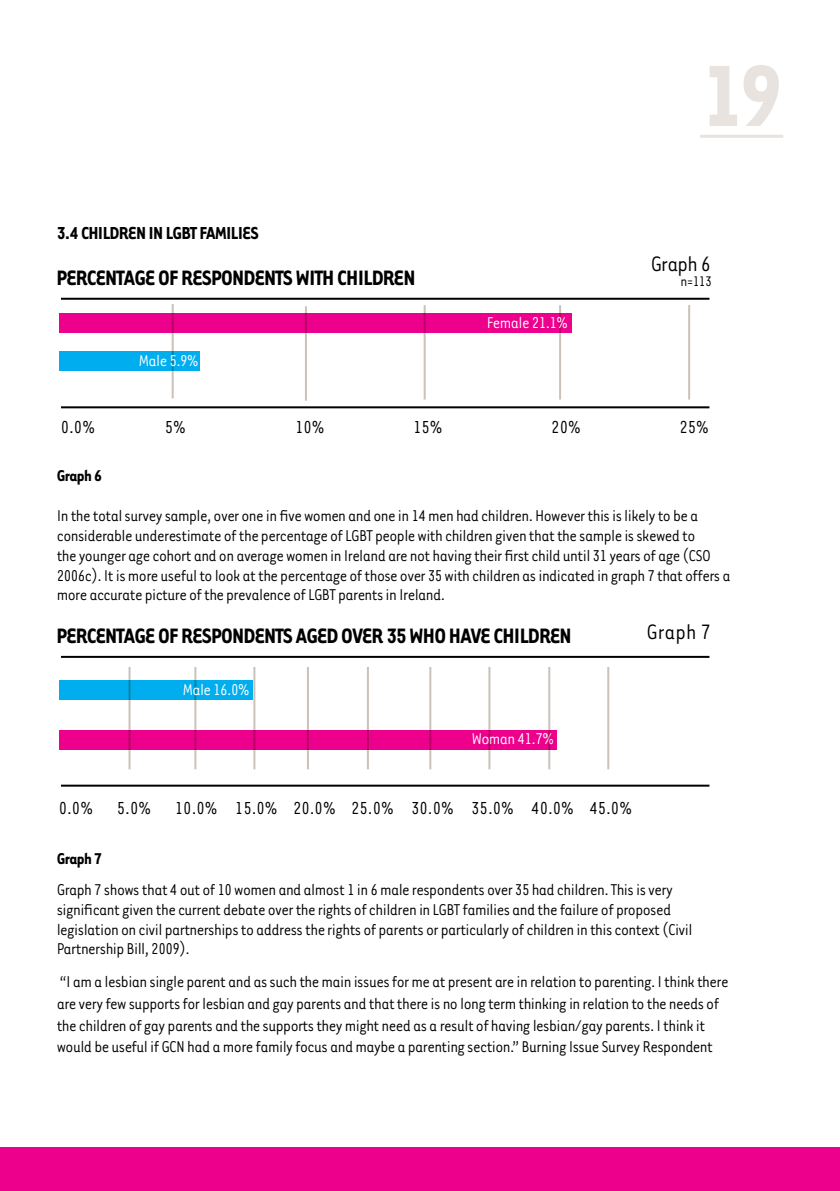
<style>
.page{position:relative;width:840px;height:1191px;background:#fff}
.page>*{position:absolute;margin:0;border:0;box-sizing:border-box;transform-origin:0 0}
.t1{font:700 100px "Tarzana Narrow";color:#e8e3de}
.t2{font:700 24px "Tarzana Narrow";letter-spacing:-.03em;color:#000}
.t3{font:24px "Tarzana Narrow";letter-spacing:-.015em;color:#000}
.t4{font:20px "Tarzana Narrow";color:#000}
.t5{font:700 20px "Tarzana Narrow";letter-spacing:-.03em;color:#000}
.t6{font:18px/19.8px "Tarzana Narrow";letter-spacing:-.03em;color:#000}
.t7{font:18px "Tarzana Narrow";letter-spacing:-.03em;color:#fff}
.t8{font:700 18px "Tarzana Narrow";letter-spacing:-.03em;color:#000}
.t9{font:16px "Tarzana Narrow";color:#000}
</style>
<div class="page">
<div style="left:59px;top:313px;width:512px;height:19px;background:#ec008c"></div>
<div style="left:59px;top:351px;width:140px;height:20px;background:#00aeef"></div>
<div style="left:59px;top:680px;width:193px;height:19px;background:#00aeef"></div>
<div style="left:59px;top:730px;width:497px;height:19px;background:#ec008c"></div>
<hr style="left:61px;top:298px;width:648px;height:2px;background:#000">
<hr style="left:61px;top:784px;width:648px;height:2px;background:#000">
<hr style="left:61px;top:656px;width:648px;height:2px;background:#000">
<hr style="left:61px;top:406px;width:648px;height:2px;background:#000">
<hr style="left:171px;top:304px;width:2px;height:94px;background:#cac2b8">
<hr style="left:128px;top:667px;width:2px;height:102px;background:#cac2b8">
<hr style="left:194px;top:667px;width:2px;height:102px;background:#cac2b8">
<hr style="left:607px;top:667px;width:2px;height:102px;background:#cac2b8">
<hr style="left:305px;top:306px;width:2px;height:95px;background:#cac2b8">
<hr style="left:423px;top:305px;width:2px;height:94px;background:#cac2b8">
<hr style="left:558px;top:305px;width:2px;height:94px;background:#cac2b8">
<hr style="left:687px;top:305px;width:2px;height:94px;background:#cac2b8">
<hr style="left:253px;top:667px;width:2px;height:102px;background:#cac2b8">
<hr style="left:307px;top:667px;width:2px;height:102px;background:#cac2b8">
<hr style="left:367px;top:667px;width:2px;height:102px;background:#cac2b8">
<hr style="left:429px;top:667px;width:2px;height:102px;background:#cac2b8">
<hr style="left:488px;top:667px;width:2px;height:102px;background:#cac2b8">
<hr style="left:548px;top:667px;width:2px;height:102px;background:#cac2b8">
<div style="left:0;top:1147px;width:839px;height:44px;background:#ec008c"></div>
<hr style="left:699px;top:135px;width:83px;height:3px;background:#e8e3de">
<p class="t5" style="left:57px;top:220px;width:151px">3.4 CHILDREN IN LGBTFAMILIES</p>
<h2 class="t2" style="left:56px;top:263px;width:136px">PERCENTAGE OF RESP</h2>
<h2 class="t2" style="left:221px;top:263px;width:196px">ONDENTS WITH CHILDREN</h2>
<p class="t7" style="left:139px;top:349px;width:61px">Male 5.9%</p>
<p class="t7" style="left:486px;top:311px;width:83px">Female 21.1%</p>
<h1 class="t1" style="left:699px;top:33px;width:84px">19</h1>
<h2 class="t3" style="left:650px;top:250px;width:61px">Graph 6</h2>
<p class="t9" style="left:680px;top:272px;width:33px">n=113</p>
<p class="t4" style="left:61px;top:415px;width:36px">0.0%</p>
<p class="t4" style="left:165px;top:415px;width:23px">5%</p>
<p class="t4" style="left:295px;top:415px;width:31px">10%</p>
<p class="t4" style="left:413px;top:415px;width:31px">15%</p>
<p class="t4" style="left:551px;top:415px;width:31px">20%</p>
<p class="t4" style="left:679px;top:415px;width:31px">25%</p>
<p class="t8" style="left:57px;top:464px;width:47px">GRAPH 6</p>
<p class="t6" style="left:57px;top:505px;width:675px">In the total survey sample, over one in five women and one in 14 men had children. However this is likely to be a considerable underestimate of the percentage of LG BT people with children given that the sample is skewed to<br>the younger age cohort and on average women in Ireland are not having their first child until 31 years of age (CSO 2006c). It is more useful to look at the percentage of those over 35 with children as indicated in graph 7 that offers a more accurate picture of the prevalence of LG BT parents in Ireland.</p>
<h2 class="t2" style="left:56px;top:620px;width:136px">PERCENTAGE OF RESP</h2>
<h2 class="t2" style="left:221px;top:620px;width:352px">ONDENTS AGED OVER 35 WHO HAVE CHILDREN</h2>
<p class="t7" style="left:182px;top:678px;width:68px">Male 16.0%</p>
<p class="t7" style="left:471px;top:728px;width:83px">Woman 41.7%</p>
<h2 class="t3" style="left:646px;top:618px;width:66px">Graph 7</h2>
<p class="t4" style="left:59px;top:795px;width:574px">0.0% 5.0% 10.0% 15.0% 20.0% 25.0% 30.0% 35.0% 40.0% 45.0%</p>
<p class="t8" style="left:57px;top:847px;width:47px">GRAPH 7</p>
<p class="t6" style="left:57px;top:879px;width:637px">Graph 7 shows that 4 out of 10 women and almost 1 in 6 male respondents over 35 had children. This is very significant given the current debate over the rights of children in LGBT families and the failure of proposed legislation on civil partnerships to address the rights of parents or particularly of children in this context (Civil Partnership Bill, 2009).</p>
<p class="t6" style="left:57px;top:970px;width:673px;line-height:21.6px">“I am a lesbian single parent and as such the main issues for me at present are in relation to parenting. I think there are very few supports for lesbian and gay parents and that there is no long term thinking in relation to the needs of the children of gay parents and the supports they might need as a result of having lesbian/gay parents. I think it would be useful if GCN had a more family focus and maybe a parenting section.” Burning Issue Survey Respondent</p>
</div>
